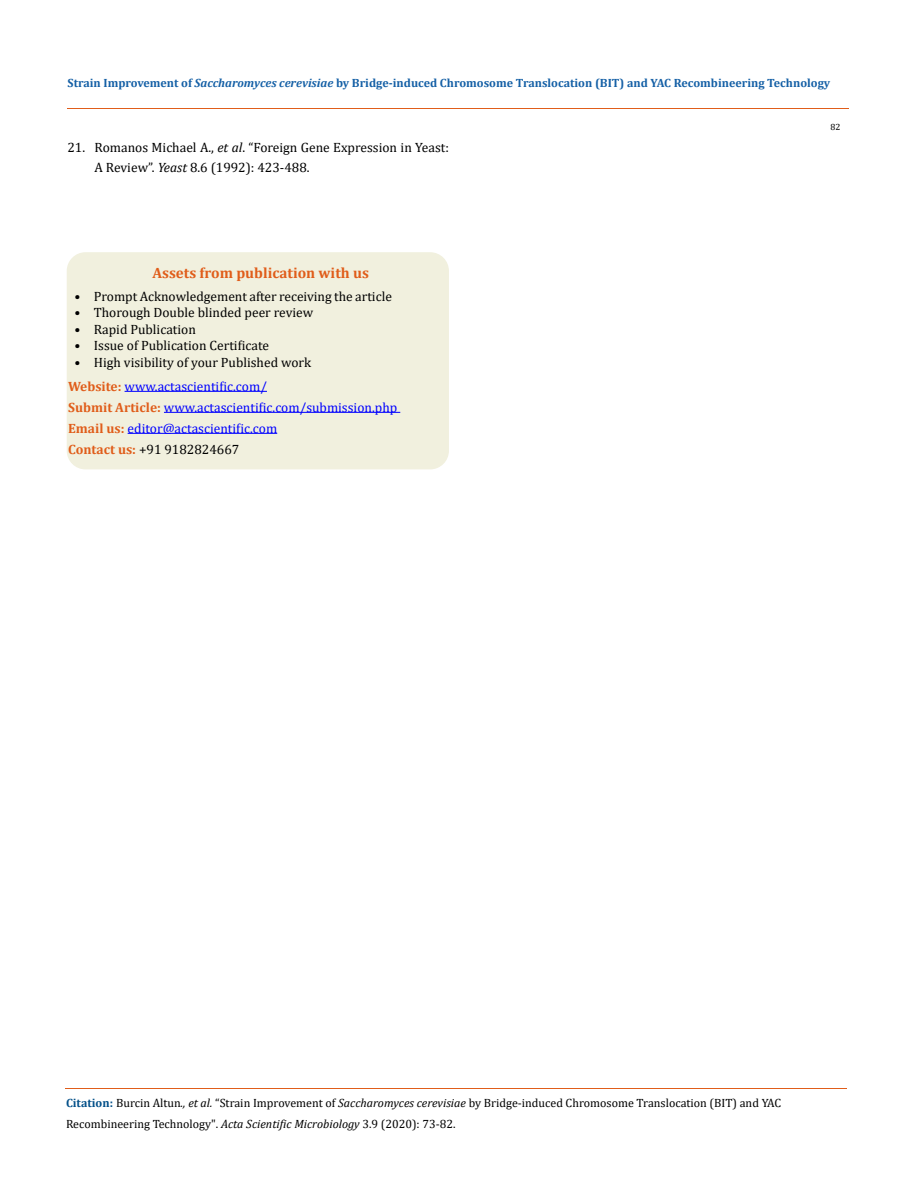
<style>
.page{position:relative;width:917px;height:1188px;background:#fff}
.page>*{position:absolute;margin:0;border:0;box-sizing:border-box;transform-origin:0 0}
.t1{font:700 15px "Cambria";color:#e05d1a}
.t2{font:13.5px/20.2px "Cambria";color:#000}
.t3{font:13.5px/21px "Cambria";color:#00f}
.t4{font:12px/21px "Cambria";color:#000}
.t5{font:700 12px "Cambria";color:#1560a6}
.t6{font:9px "Cambria";color:#000}
.s1{font-style:italic}
.s2{font-weight:700;color:#e05d1a}
.s3{color:#000}
.s4{font-weight:700;color:#035089}
</style>
<div class="page">
<hr style="left:67px;top:109px;width:782px;height:1px;background:#e05d1a">
<div style="left:67px;top:253px;width:381px;height:216px;background:#f1f0de;border-radius:18px"></div>
<div style="left:67px;top:252px;width:382px;height:217px;border:2px solid #f1f0de;border-radius:18px"></div>
<hr style="left:125px;top:391px;width:142px;height:1px;background:#00f">
<hr style="left:164px;top:412px;width:236px;height:1px;background:#00f">
<hr style="left:128px;top:433px;width:149px;height:1px;background:#00f">
<hr style="left:65px;top:1088px;width:781px;height:1px;background:#e05d1a">
<p class="t5" style="left:68px;top:75px;width:764px">Strain Improvement of <span class="s1">Saccharomyces cerevisiae</span> by Bridge-induced Chromosome Translocation (BIT) and YAC Recombineering Technology</p>
<p class="t2" style="left:94px;top:137px;width:356px;text-indent:-27px">21. Romanos Michael A., <span class="s1">et al</span>. “Foreign Gene Expression in Yeast:<br>A Review”. <span class="s1">Yeast</span> 8.6 (1992): 423-488.</p>
<p class="t1" style="left:152px;top:262px;width:218px">Assets from publication with us</p>
<p class="t2" style="left:74px;top:286px;width:319px">• Prompt Acknowledgement after receiving the article</p>
<p class="t2" style="left:74px;top:303px;width:240px">• Thorough Double blinded peer review</p>
<p class="t2" style="left:74px;top:319px;width:123px">• Rapid Publication</p>
<p class="t2" style="left:74px;top:336px;width:196px">• Issue of Publication Certificate</p>
<p class="t2" style="left:74px;top:352px;width:238px">• High visibility of your Published work</p>
<p class="t3" style="left:68px;top:375px;width:330px"><span class="s2">Website:</span> www.actascientific.com/<br><span class="s2">Submit Article:</span> www.actascientific.com/submission.php <span class="s2">Email us:</span> editor@actascientific.com<br><span class="s2">Contact us:</span> <span class="s3">+91 9182824667</span></p>
<p class="t6" style="left:830px;top:122px;width:11px">82</p>
<p class="t4" style="left:66px;top:1092px;width:716px"><span class="s4">Citation:</span> Burcin Altun<span class="s1">., et al.</span> “Strain Improvement of <span class="s1">Saccharomyces cerevisiae</span> by Bridge-induced Chromosome Translocation (BIT) and YAC<br>Recombineering Technology". <span class="s1">Acta Scientific Microbiology</span> 3.9 (2020): 73-82.</p>
</div>
